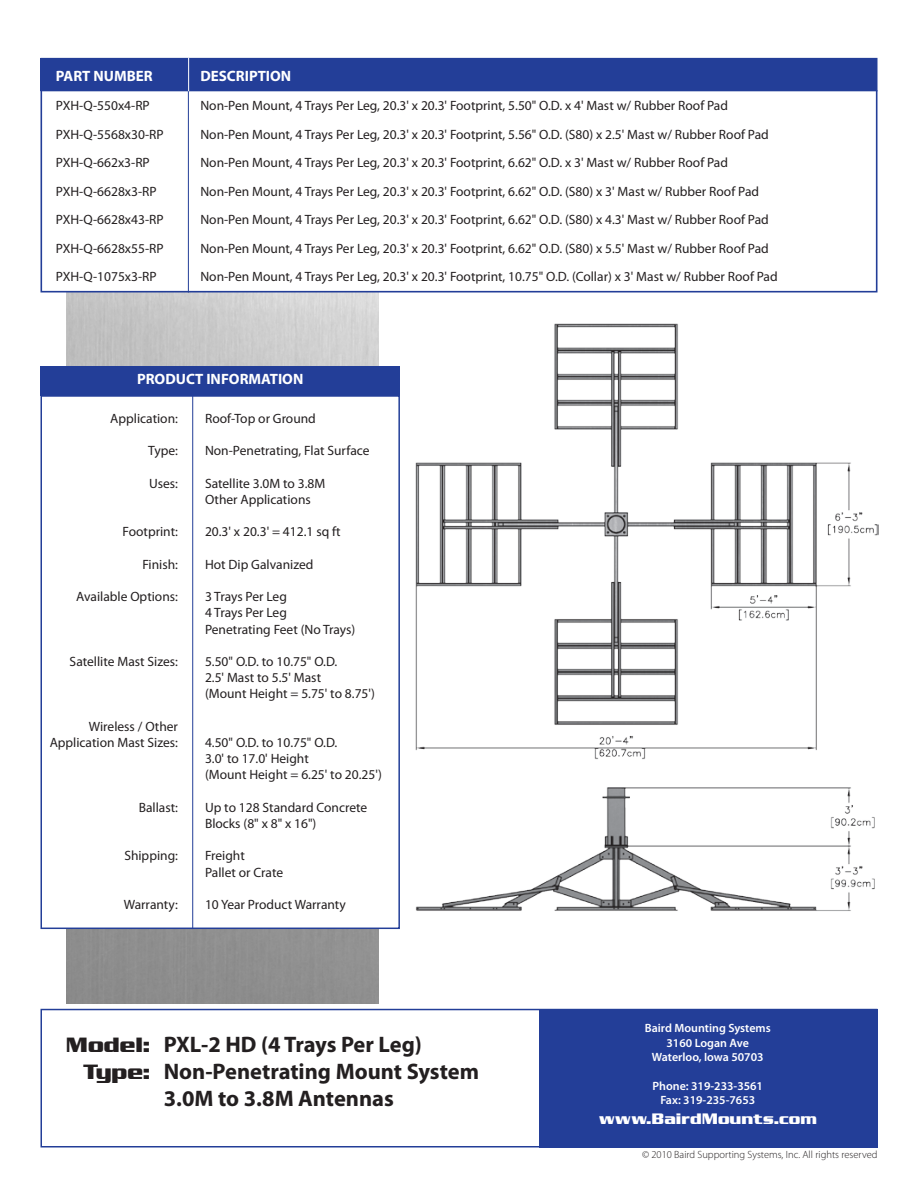
<style>
.page{position:relative;width:918px;height:1188px;background:#fff}
.page>*{position:absolute;margin:0;border:0;box-sizing:border-box;transform-origin:0 0}
.t1{font:700 22.5px/27px "Myriad Pro";color:#231f20;text-align:center}
.t2{font:700 16.5px "Serpentine Sans ICG";color:#fff}
.t3{font:700 15px "Myriad Pro";color:#fff}
.t4{font:13.5px/16.2px "Myriad Pro";color:#231f20}
.t5{font:600 12px "Myriad Pro";color:#fff}
.t6{font:300 10.5px "Myriad Pro";color:#231f20}
.s1{font-family:"Serpentine Sans ICG"}
</style>
<div class="page">
<img style="left:67px;top:293px;width:312px;height:710px">
<div style="left:40px;top:58px;width:838px;height:33px;background:#233e98"></div>
<div style="left:41px;top:58px;width:837px;height:234px;border:2px solid #233e98"></div>
<hr style="left:188px;top:58px;width:1px;height:235px;background:#233e98">
<hr style="left:40px;top:90px;width:838px;height:1px;background:#233e98">
<div style="left:40px;top:1009px;width:838px;height:139px;border:2px solid #233e98"></div>
<hr style="left:188px;top:58px;width:1px;height:33px;background:#fff">
<div style="left:539px;top:1009px;width:339px;height:138px;background:#233e98"></div>
<img style="left:415px;top:323px;width:463px;height:588px">
<div style="left:40px;top:395px;width:360px;height:534px;background:#fff;border:2px solid #233e98"></div>
<div style="left:40px;top:367px;width:360px;height:29px;background:#233e98"></div>
<hr style="left:192px;top:391px;width:1px;height:538px;background:#233e98">
<p class="t3" style="left:56px;top:66px;width:99px">PART NUMBER</p>
<p class="t3" style="left:200px;top:66px;width:92px">DESCRIPTION</p>
<p class="t4" style="left:56px;top:97px;width:96px">PXH-Q-550x4-RP</p>
<p class="t4" style="left:200px;top:97px;width:529px">Non-Pen Mount, 4 Trays Per Leg, 20.3' x 20.3' Footprint, 5.50" O.D. x 4' Mast w/ Rubber Roof Pad</p>
<p class="t4" style="left:56px;top:126px;width:109px">PXH-Q-5568x30-RP</p>
<p class="t4" style="left:200px;top:126px;width:570px">Non-Pen Mount, 4 Trays Per Leg, 20.3' x 20.3' Footprint, 5.56" O.D. (S80) x 2.5' Mast w/ Rubber Roof Pad</p>
<p class="t4" style="left:56px;top:154px;width:96px">PXH-Q-662x3-RP</p>
<p class="t4" style="left:200px;top:154px;width:529px">Non-Pen Mount, 4 Trays Per Leg, 20.3' x 20.3' Footprint, 6.62" O.D. x 3' Mast w/ Rubber Roof Pad</p>
<p class="t4" style="left:56px;top:183px;width:102px">PXH-Q-6628x3-RP</p>
<p class="t4" style="left:200px;top:183px;width:560px">Non-Pen Mount, 4 Trays Per Leg, 20.3' x 20.3' Footprint, 6.62" O.D. (S80) x 3' Mast w/ Rubber Roof Pad</p>
<p class="t4" style="left:56px;top:211px;width:109px">PXH-Q-6628x43-RP</p>
<p class="t4" style="left:200px;top:211px;width:570px">Non-Pen Mount, 4 Trays Per Leg, 20.3' x 20.3' Footprint, 6.62" O.D. (S80) x 4.3' Mast w/ Rubber Roof Pad</p>
<p class="t4" style="left:56px;top:240px;width:109px">PXH-Q-6628x55-RP</p>
<p class="t4" style="left:200px;top:240px;width:570px">Non-Pen Mount, 4 Trays Per Leg, 20.3' x 20.3' Footprint, 6.62" O.D. (S80) x 5.5' Mast w/ Rubber Roof Pad</p>
<p class="t4" style="left:56px;top:268px;width:102px">PXH-Q-1075x3-RP</p>
<p class="t4" style="left:200px;top:268px;width:579px">Non-Pen Mount, 4 Trays Per Leg, 20.3' x 20.3' Footprint, 10.75" O.D. (Collar) x 3' Mast w/ Rubber Roof Pad</p>
<p class="t3" style="left:137px;top:369px;width:168px">PRODUCT INFORMATION</p>
<p class="t4" style="left:110px;top:410px;width:69px">Application:</p>
<p class="t4" style="left:205px;top:410px;width:112px">Roof-Top or Ground</p>
<p class="t4" style="left:148px;top:443px;width:31px">Type:</p>
<p class="t4" style="left:205px;top:443px;width:166px">Non-Penetrating, Flat Surface</p>
<p class="t4" style="left:149px;top:475px;width:30px">Uses:</p>
<p class="t4" style="left:205px;top:475px;width:122px">Satellite 3.0M to 3.8M</p>
<p class="t4" style="left:205px;top:491px;width:107px">Other Applications</p>
<p class="t4" style="left:123px;top:524px;width:57px">Footprint:</p>
<p class="t4" style="left:205px;top:524px;width:137px">20.3' x 20.3' = 412.1 sq ft</p>
<p class="t4" style="left:142px;top:556px;width:37px">Finish:</p>
<p class="t4" style="left:205px;top:556px;width:110px">Hot Dip Galvanized</p>
<p class="t4" style="left:76px;top:588px;width:103px">Available Options:</p>
<p class="t4" style="left:205px;top:588px;width:83px">3 Trays Per Leg</p>
<p class="t4" style="left:205px;top:605px;width:83px">4 Trays Per Leg</p>
<p class="t4" style="left:205px;top:621px;width:152px">Penetrating Feet (No Trays)</p>
<p class="t4" style="left:70px;top:653px;width:110px">Satellite Mast Sizes:</p>
<p class="t4" style="left:205px;top:653px;width:134px">5.50" O.D. to 10.75" O.D.</p>
<p class="t4" style="left:205px;top:669px;width:171px">2.5' Mast to 5.5' Mast<br>(Mount Height = 5.75' to 8.75')</p>
<p class="t4" style="left:89px;top:718px;width:91px">Wireless / Other</p>
<p class="t4" style="left:50px;top:734px;width:130px">Application Mast Sizes:</p>
<p class="t4" style="left:205px;top:734px;width:134px">4.50" O.D. to 10.75" O.D.</p>
<p class="t4" style="left:205px;top:750px;width:105px">3.0' to 17.0' Height</p>
<p class="t4" style="left:205px;top:767px;width:178px">(Mount Height = 6.25' to 20.25')</p>
<p class="t4" style="left:139px;top:799px;width:41px">Ballast:</p>
<p class="t4" style="left:205px;top:799px;width:164px">Up to 128 Standard Concrete<br>Blocks (8" x 8" x 16")</p>
<p class="t4" style="left:124px;top:848px;width:55px">Shipping:</p>
<p class="t4" style="left:205px;top:848px;width:41px">Freight</p>
<p class="t4" style="left:205px;top:864px;width:80px">Pallet or Crate</p>
<p class="t4" style="left:124px;top:896px;width:56px">Warranty:</p>
<p class="t4" style="left:205px;top:896px;width:142px">10 Year Product Warranty</p>
<p class="t1" style="left:66px;top:1031px;width:357px"><span class="s1">Model:</span> PXL-2 HD (4 Trays Per Leg)</p>
<p class="t1" style="left:83px;top:1058px;width:398px"><span class="s1">Type:</span> Non-Penetrating Mount System<br>3.0M to 3.8M Antennas</p>
<p class="t5" style="left:645px;top:1021px;width:128px">Baird Mounting Systems</p>
<p class="t5" style="left:667px;top:1035px;width:84px">3160 Logan Ave</p>
<p class="t5" style="left:652px;top:1050px;width:113px">Waterloo, Iowa 50703</p>
<p class="t5" style="left:653px;top:1078px;width:112px">Phone: 319-233-3561</p>
<p class="t5" style="left:660px;top:1093px;width:96px">Fax: 319-235-7653</p>
<p class="t2" style="left:599px;top:1109px;width:220px">www.BairdMounts.com</p>
<p class="t6" style="left:642px;top:1149px;width:237px">© 2010 Baird Supporting Systems, Inc. All rights reserved</p>
</div>
